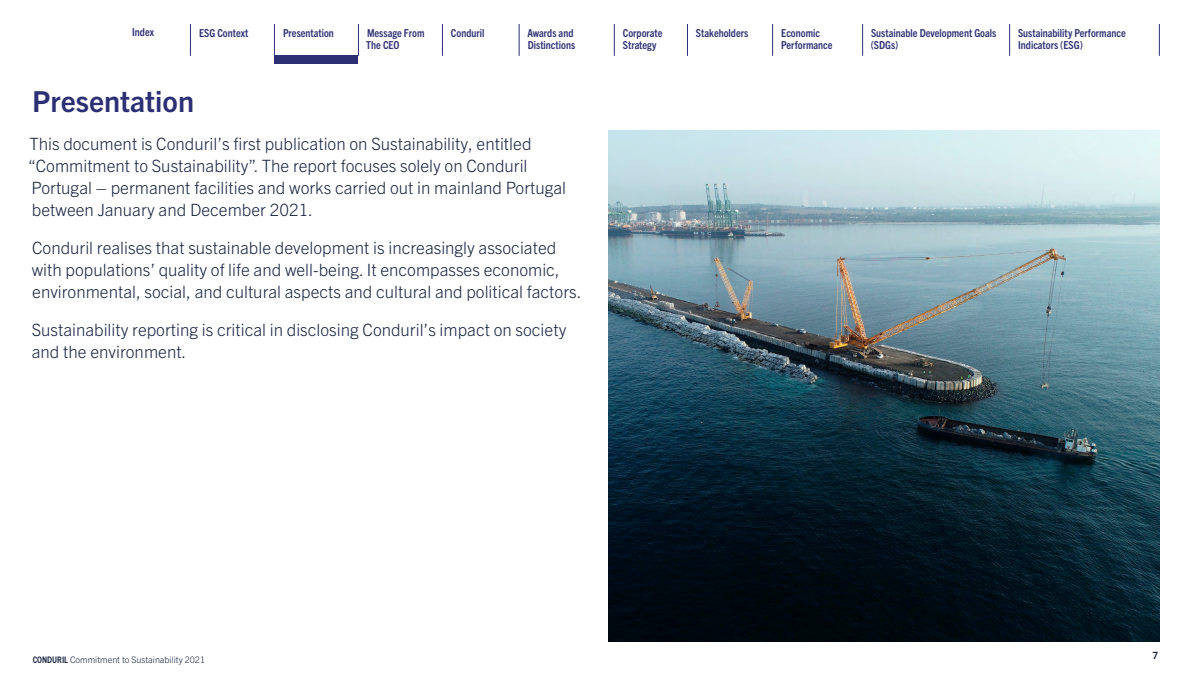
<style>
.page{position:relative;width:1192px;height:680px;background:#fff}
.page>*{position:absolute;margin:0;border:0;box-sizing:border-box;transform-origin:0 0}
.t1{font:700 29px "Trade Gothic Next LT Pro";color:#2c2f74}
.t2{font:300 17px/22px "Trade Gothic Next LT Pro";color:#192642}
.t3{font:700 condensed 11px/12px "Trade Gothic Next LT Pro";color:#2c2f74}
.t4{font:700 10px "Trade Gothic Next LT Pro";color:#192642}
.t5{font:300 9px "Trade Gothic Next LT Pro";color:#192642}
.s1{font-weight:700;font-stretch:condensed}
</style>
<div class="page">
<div style="left:275px;top:56px;width:83px;height:8px;background:#2c2f74"></div>
<img style="left:608px;top:130px;width:552px;height:512px">
<hr style="left:274px;top:24px;width:1px;height:32px;background:#2c2f74">
<hr style="left:358px;top:24px;width:1px;height:32px;background:#2c2f74">
<hr style="left:442px;top:24px;width:1px;height:32px;background:#2c2f74">
<hr style="left:519px;top:24px;width:1px;height:32px;background:#2c2f74">
<hr style="left:614px;top:24px;width:1px;height:32px;background:#2c2f74">
<hr style="left:687px;top:24px;width:1px;height:32px;background:#2c2f74">
<hr style="left:772px;top:24px;width:1px;height:32px;background:#2c2f74">
<hr style="left:190px;top:24px;width:1px;height:32px;background:#2c2f74">
<hr style="left:1159px;top:24px;width:1px;height:32px;background:#2c2f74">
<hr style="left:862px;top:24px;width:1px;height:32px;background:#2c2f74">
<hr style="left:1009px;top:24px;width:1px;height:32px;background:#2c2f74">
<p class="t3" style="left:132px;top:25px;width:23px">Index</p>
<p class="t3" style="left:199px;top:26px;width:51px">ESG Context</p>
<p class="t3" style="left:283px;top:26px;width:52px">Presentation</p>
<p class="t3" style="left:366px;top:26px;width:60px">Message From<br>The CEO</p>
<p class="t3" style="left:451px;top:26px;width:35px">Conduril</p>
<p class="t3" style="left:527px;top:26px;width:49px">Awards and<br>Distinctions</p>
<p class="t3" style="left:623px;top:26px;width:41px">Corporate<br>Strategy</p>
<p class="t3" style="left:696px;top:26px;width:54px">Stakeholders</p>
<p class="t3" style="left:781px;top:26px;width:53px">Economic<br>Performance</p>
<p class="t3" style="left:871px;top:26px;width:127px">Sustainable Development Goals (SDGs)</p>
<p class="t3" style="left:1018px;top:26px;width:109px">Sustainability Performance<br>Indicators (ESG)</p>
<h1 class="t1" style="left:32px;top:81px;width:163px">Presentation</h1>
<p class="t2" style="left:28px;top:132px;width:540px">This document is Conduril’s first publication on Sustainability, entitled “Commitment to Sustainability”. The report focuses solely on Conduril Portugal – permanent facilities and works carried out in mainland Portugal between January and December 2021.</p>
<p class="t2" style="left:32px;top:236px;width:551px">Conduril realises that sustainable development is increasingly associated with populations’ quality of life and well-being. It encompasses economic, environmental, social, and cultural aspects and cultural and political factors.</p>
<p class="t2" style="left:32px;top:318px;width:536px">Sustainability reporting is critical in disclosing Conduril’s impact on society and the environment.</p>
<p class="t5" style="left:33px;top:653px;width:174px"><span class="s1">CONDURIL</span> Commitment to Sustainability 2021</p>
<p class="t4" style="left:1152px;top:648px;width:7px">7</p>
</div>
